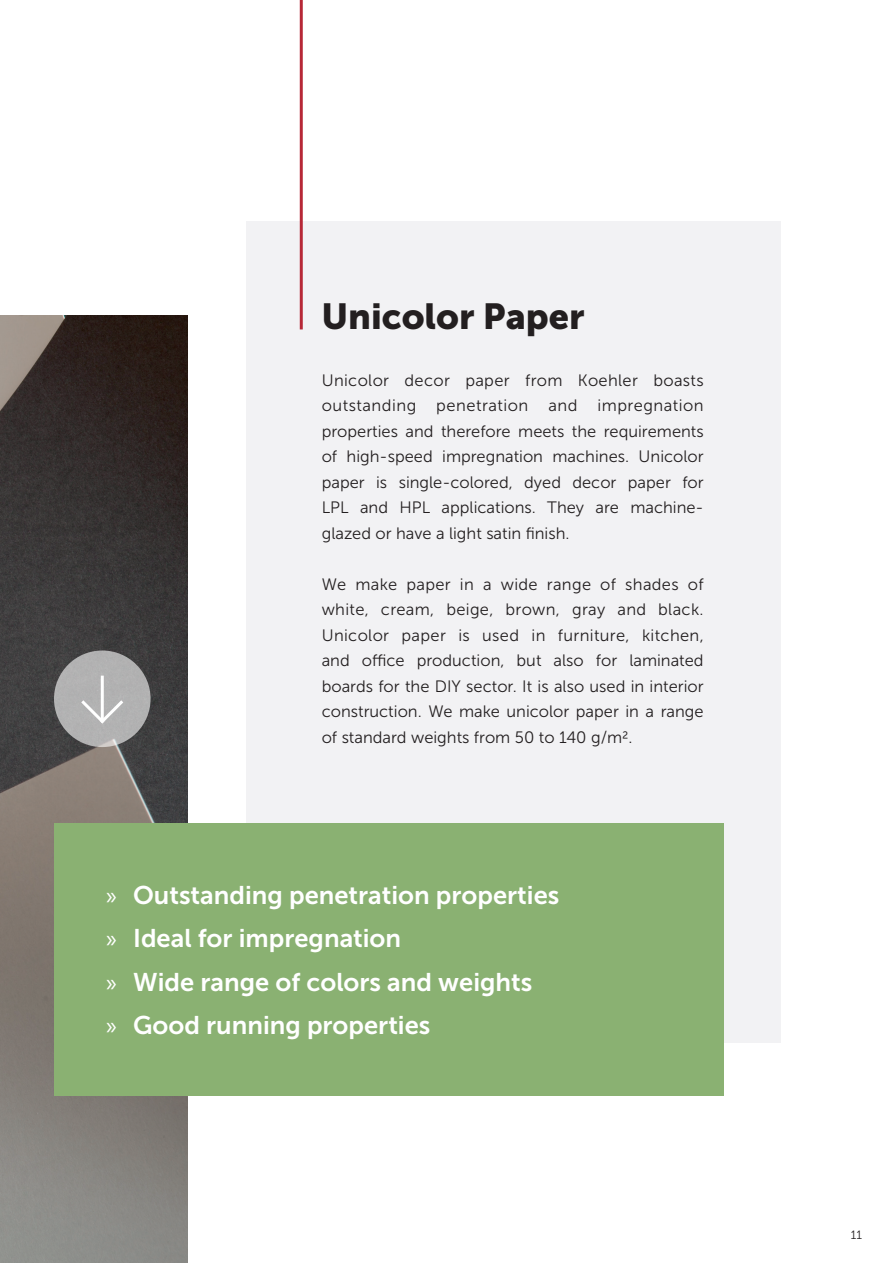
<style>
.page{position:relative;width:893px;height:1263px;background:#fff}
.page>*{position:absolute;margin:0;border:0;box-sizing:border-box;transform-origin:0 0}
.t1{font:36px "Museo Sans 900";color:#231f20}
.t2{font:25.5px/43.5px "Museo Sans 700";color:#fff}
.t3{font:16.5px/25.5px "Museo Sans 300";color:#231f20;text-align:justify}
.t4{font:12px "Museo Sans 300";color:#231f20}
.s1{font-family:"Myriad Pro"}
</style>
<div class="page">
<div style="left:246px;top:221px;width:534px;height:822px;background:#f2f2f4"></div>
<img style="left:0;top:315px;width:188px;height:948px">
<div style="left:54px;top:650px;width:97px;height:97px;background:#b2b1b2;border-radius:50%"></div>
<hr style="left:101px;top:677px;width:3px;height:42px;background:#fff">
<svg style="left:81px;top:698px;width:42px;height:26px"></svg>
<div style="left:54px;top:823px;width:669px;height:273px;background:#8ab172"></div>
<hr style="left:300px;top:0;width:3px;height:329px;background:#b72837">
<h1 class="t1" style="left:321px;top:296px;width:265px">Unicolor Paper</h1>
<p class="t3" style="left:322px;top:367px;width:383px">Unicolor decor paper from Koehler boasts outstanding penetration and impregnation properties and therefore meets the requirements of high-speed impregnation machines. Unicolor paper is single-colored, dyed decor paper for LPL and HPL applications. They are machine&shy;glazed or have a light satin finish.</p>
<p class="t3" style="left:322px;top:571px;width:383px">We make paper in a wide range of shades of white, cream, beige, brown, gray and black.<br>Unicolor paper is used in furniture, kitchen, and office production, but also for laminated boards for the DIY sector. It is also used in interior construction. We make unicolor paper in a range of standard weights from 50 to 140 g/m2.</p>
<h2 class="t2" style="left:106px;top:873px;width:455px"><span class="s1">»</span> Outstanding penetration properties <span class="s1">»</span> Ideal for impregnation<br><span class="s1">»</span> Wide range of colors and weights<br><span class="s1">»</span> Good running properties</h2>
<p class="t4" style="left:851px;top:1228px;width:13px">11</p>
</div>
